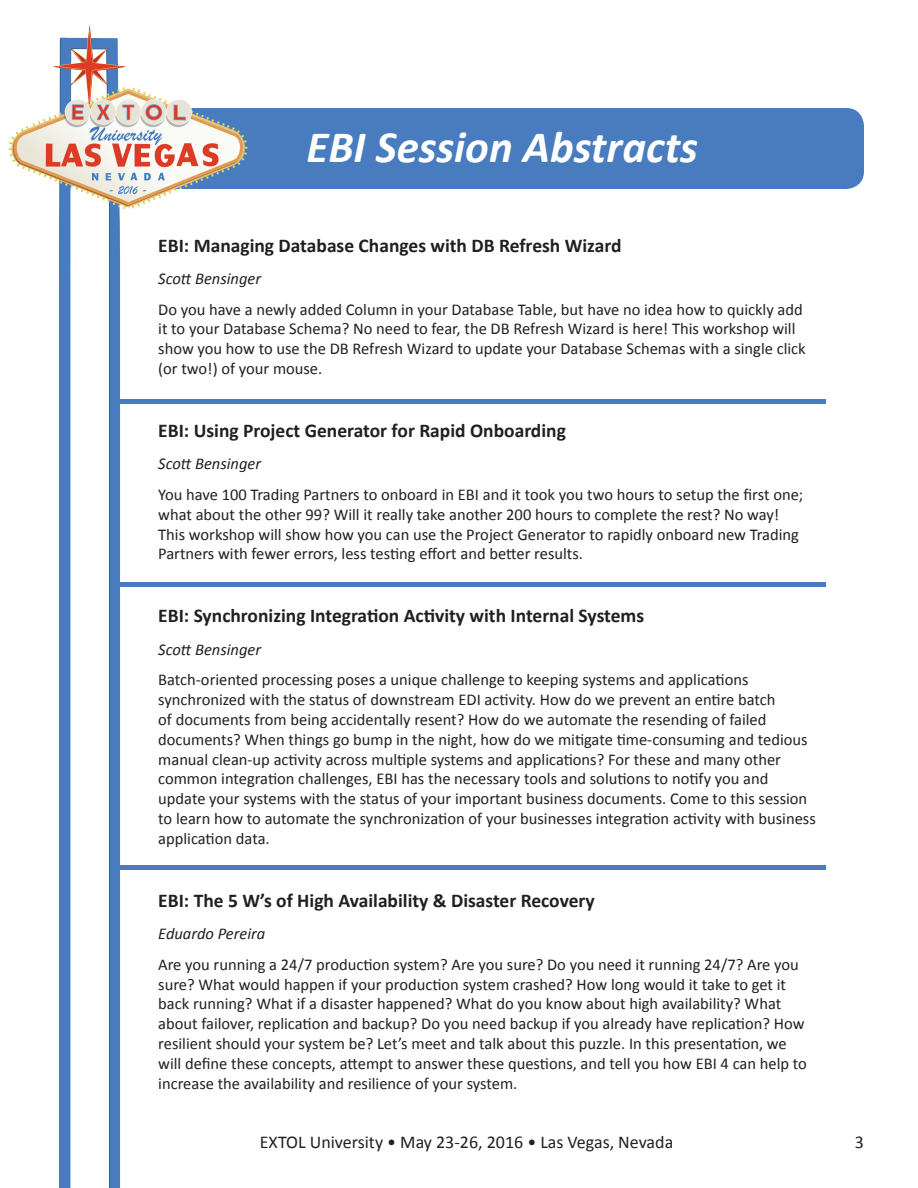
<style>
.page{position:relative;width:918px;height:1188px;background:#fff}
.page>*{position:absolute;margin:0;border:0;box-sizing:border-box;transform-origin:0 0}
.t1{font:italic 700 45px "Calibri";color:#fff}
.t2{font:700 19.5px "Calibri";color:#231f20}
.t3{font:18px "Calibri";color:#231f20}
.t4{font:16.5px/19.8px "Calibri";color:#231f20}
.t5{font:italic 16.5px "Calibri";color:#231f20}
</style>
<div class="page">
<div style="left:135px;top:108px;width:729px;height:81px;background:#487cbf;border-radius:18px"></div>
<img style="left:8px;top:26px;width:263px;height:1162px">
<div style="left:115px;top:399px;width:711px;height:5px;background:#487cbf"></div>
<hr style="left:115px;top:582px;width:711px;height:4px;background:#487cbf">
<hr style="left:115px;top:866px;width:711px;height:4px;background:#487cbf">
<p class="t1" style="left:306px;top:118px;width:393px">EBI Session Abstracts</p>
<p class="t2" style="left:158px;top:233px;width:465px">EBI: Managing Database Changes with DB Refresh Wizard</p>
<p class="t5" style="left:158px;top:267px;width:104px">Scott Bensinger</p>
<p class="t4" style="left:158px;top:299px;width:649px">Do you have a newly added Column in your Database Table, but have no idea how to quickly add it to your Database Schema? No need to fear, the DB Refresh Wizard is here! This workshop will show you how to use the DB Refresh Wizard to update your Database Schemas with a single click (or two!) of your mouse.</p>
<p class="t2" style="left:158px;top:418px;width:409px">EBI: Using Project Generator for Rapid Onboarding</p>
<p class="t5" style="left:158px;top:453px;width:104px">Scott Bensinger</p>
<p class="t4" style="left:158px;top:485px;width:647px">You have 100 Trading Partners to onboard in EBI and it took you two hours to setup the first one; what about the other 99? Will it really take another 200 hours to complete the rest? No way!<br>This workshop will show how you can use the Project Generator to rapidly onboard new Trading Partners with fewer errors, less testing effort and better results.</p>
<p class="t2" style="left:158px;top:603px;width:487px">EBI: Synchronizing Integration Activity with Internal Systems</p>
<p class="t5" style="left:158px;top:638px;width:104px">Scott Bensinger</p>
<p class="t4" style="left:158px;top:670px;width:659px">Batch-oriented processing poses a unique challenge to keeping systems and applications synchronized with the status of downstream EDI activity. How do we prevent an entire batch<br>of documents from being accidentally resent? How do we automate the resending of failed documents? When things go bump in the night, how do we mitigate time-consuming and tedious manual clean-up activity across multiple systems and applications? For these and many other common integration challenges, EBI has the necessary tools and solutions to notify you and update your systems with the status of your important business documents. Come to this session to learn how to automate the synchronization of your businesses integration activity with business application data.</p>
<p class="t2" style="left:158px;top:888px;width:438px">EBI: The 5 W’s of High Availability &amp; Disaster Recovery</p>
<p class="t5" style="left:158px;top:922px;width:109px">Eduardo Pereira</p>
<p class="t4" style="left:158px;top:955px;width:650px">Are you running a 24/7 production system? Are you sure? Do you need it running 24/7? Are you sure? What would happen if your production system crashed? How long would it take to get it back running? What if a disaster happened? What do you know about high availability? What about failover, replication and backup? Do you need backup if you already have replication? How resilient should your system be? Let’s meet and talk about this puzzle. In this presentation, we will define these concepts, attempt to answer these questions, and tell you how EBI 4 can help to increase the availability and resilience of your system.</p>
<p class="t3" style="left:260px;top:1130px;width:415px">EXTOL University • May 23-26, 2016 • Las Vegas, Nevada</p>
<p class="t3" style="left:855px;top:1130px;width:11px">3</p>
</div>
